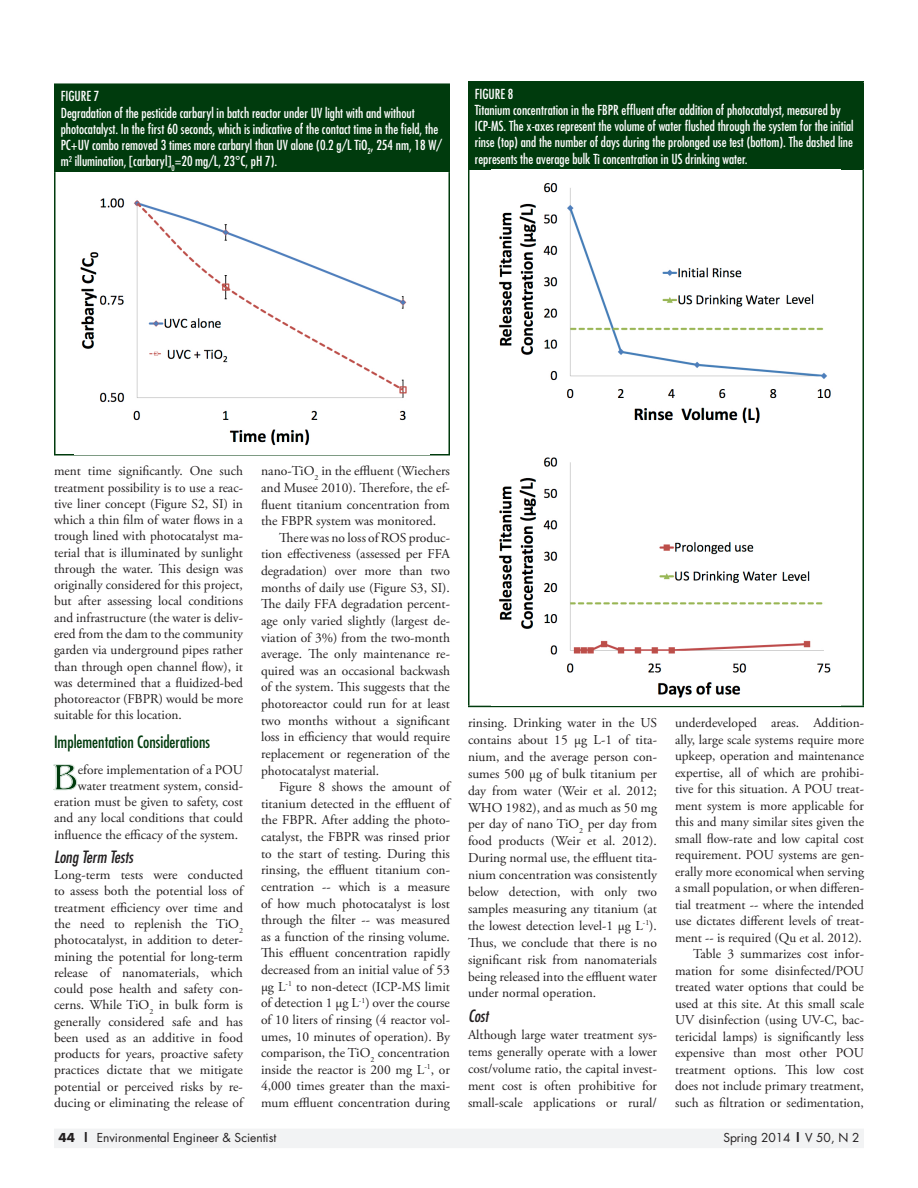
<style>
.page{position:relative;width:918px;height:1188px;background:#fff}
.page>*{position:absolute;margin:0;border:0;box-sizing:border-box;transform-origin:0 0}
.Dark_Green_-_Article{font:38.1px "Benguiat";color:#003b0d}
.Dark_Green_-_Article-2{font:condensed 16.5px "Futura";color:#003b0d}
.Global_-_Article_Sub{font:italic condensed 16.5px "Futura";color:#231f20}
.Global_-_Article_Tex{font:13.5px/16.6px "Adobe Garamond Pro";color:#231f20;text-align:justify}
.Global_-_Table_and_F{font:condensed 13.5px/16.2px "Futura";color:#fff}
.Dark_Green_-_Article-3{font:13.5px "Adobe Garamond Pro";color:#231f20}
.t1{font:12px "Futura";color:#231f20}
.s1{font-weight:700}
</style>
<div class="page">
<div style="left:54px;top:1129px;width:810px;height:19px;background:#f2f3f4"></div>
<svg style="left:53px;top:764px;width:24px;height:26px"></svg>
<div style="left:55px;top:84px;width:394px;height:88px;background:#003b0d"></div>
<hr style="left:54px;top:83px;width:396px;height:2px;background:#003b0d">
<hr style="left:54px;top:85px;width:2px;height:87px;background:#003b0d">
<hr style="left:448px;top:85px;width:2px;height:87px;background:#003b0d">
<hr style="left:54px;top:172px;width:2px;height:282px;background:#003b0d">
<hr style="left:448px;top:172px;width:2px;height:282px;background:#003b0d">
<hr style="left:54px;top:454px;width:396px;height:2px;background:#003b0d">
<img style="left:80px;top:198px;width:327px;height:248px">
<div style="left:469px;top:82px;width:394px;height:88px;background:#003b0d"></div>
<hr style="left:468px;top:81px;width:396px;height:1px;background:#003b0d">
<hr style="left:468px;top:82px;width:2px;height:88px;background:#003b0d">
<hr style="left:862px;top:82px;width:2px;height:88px;background:#003b0d">
<hr style="left:468px;top:170px;width:2px;height:536px;background:#003b0d">
<hr style="left:862px;top:170px;width:2px;height:536px;background:#003b0d">
<hr style="left:468px;top:706px;width:396px;height:1px;background:#003b0d">
<img style="left:499px;top:183px;width:332px;height:515px">
<p class="Global_-_Table_and_F" style="left:61px;top:88px;width:40px">FIGURE 7</p>
<p class="Global_-_Table_and_F" style="left:61px;top:104px;width:383px">Degradation of the pesticide carbaryl in batch reactor under UV light with and without photocatalyst. In the first 60 seconds, which is indicative of the contact time in the field, the PC+UV combo removed 3 times more carbaryl than UV alone (0.2 g/L TiO<sub>2</sub>, 254 nm, 18 W/ m<sup>2</sup> illumination, [carbaryl]<sub>0</sub>=20 mg/L, 23°C, pH 7).</p>
<p class="Global_-_Table_and_F" style="left:475px;top:85px;width:40px">FIGURE 8</p>
<p class="Global_-_Table_and_F" style="left:475px;top:102px;width:380px">Titanium concentration in the FBPR effluent after addition of photocatalyst, measured by ICP-MS. The x-axes represent the volume of water flushed through the system for the initial rinse (top) and the number of days during the prolonged use test (bottom). The dashed line represents the average bulk Ti concentration in US drinking water.</p>
<p class="Global_-_Article_Tex" style="left:54px;top:463px;width:191px;line-height:16.2px">ment time significantly. One such treatment possibility is to use a reac&shy;tive liner concept (Figure S2, SI) in which a thin film of water flows in a trough lined with photocatalyst ma&shy;terial that is illuminated by sunlight through the water. This design was originally considered for this project, but after assessing local conditions and infrastructure (the water is deliv&shy;ered from the dam to the community garden via underground pipes rather than through open channel flow), it was determined that a fluidized-bed photoreactor (FBPR) would be more suitable for this location.</p>
<p class="Dark_Green_-_Article-2" style="left:54px;top:732px;width:158px">Implementation Considerations</p>
<p class="Dark_Green_-_Article" style="left:53px;top:756px;width:27px">B</p>
<p class="Dark_Green_-_Article-3" style="left:78px;top:761px;width:167px">efore implementation of a POU</p>
<p class="Dark_Green_-_Article-3" style="left:78px;top:777px;width:167px">water treatment system, consid-</p>
<p class="Dark_Green_-_Article-3" style="left:54px;top:794px;width:191px">eration must be given to safety, cost</p>
<p class="Dark_Green_-_Article-3" style="left:54px;top:810px;width:191px">and any local conditions that could</p>
<p class="Dark_Green_-_Article-3" style="left:54px;top:826px;width:186px">influence the efficacy of the system.</p>
<p class="Global_-_Article_Sub" style="left:54px;top:846px;width:81px">Long Term Tests</p>
<p class="Global_-_Article_Tex" style="left:54px;top:867px;width:191px;line-height:16.2px">Long-term tests were conducted to assess both the potential loss of treatment efficiency over time and the need to replenish the TiO<sub>2 </sub>photocatalyst, in addition to deter&shy;mining the potential for long-term release of nanomaterials, which could pose health and safety con&shy;cerns. While TiO<sub>2</sub> in bulk form is generally considered safe and has been used as an additive in food products for years, proactive safety practices dictate that we mitigate potential or perceived risks by re&shy;ducing or eliminating the release of</p>
<p class="Global_-_Article_Tex" style="left:261px;top:463px;width:191px">nano-TiO<sub>2</sub> in the effluent (Wiechers and Musee 2010). Therefore, the ef&shy;fluent titanium concentration from the FBPR system was monitored.</p>
<p class="Global_-_Article_Tex" style="left:261px;top:530px;width:191px;text-indent:18px">There was no loss of ROS produc&shy;tion effectiveness (assessed per FFA degradation) over more than two months of daily use (Figure S3, SI).<br>The daily FFA degradation percent&shy;age only varied slightly (largest de&shy;viation of 3%) from the two-month average. The only maintenance re&shy;quired was an occasional backwash of the system. This suggests that the photoreactor could run for at least two months without a significant loss in efficiency that would require replacement or regeneration of the photocatalyst material.</p>
<p class="Global_-_Article_Tex" style="left:261px;top:779px;width:191px;text-indent:18px">Figure 8 shows the amount of titanium detected in the effluent of the FBPR. After adding the photo&shy;catalyst, the FBPR was rinsed prior to the start of testing. During this rinsing, the effluent titanium con&shy;centration -- which is a measure of how much photocatalyst is lost through the filter -- was measured as a function of the rinsing volume.<br>This effluent concentration rapidly decreased from an initial value of 53 µg L<sup>-1</sup> to non-detect (ICP-MS limit of detection 1 µg L<sup>-1</sup>) over the course of 10 liters of rinsing (4 reactor vol&shy;umes, 10 minutes of operation). By comparison, the TiO<sub>2</sub> concentration inside the reactor is 200 mg L<sup>-1</sup>, or 4,000 times greater than the maxi&shy;mum effluent concentration during</p>
<p class="Global_-_Article_Tex" style="left:468px;top:715px;width:191px">rinsing. Drinking water in the US contains about 15 µg L-1 of tita&shy;nium, and the average person con&shy;sumes 500 µg of bulk titanium per day from water (Weir et al. 2012; WHO 1982), and as much as 50 mg per day of nano TiO<sub>2</sub> per day from food products (Weir et al. 2012).<br>During normal use, the effluent tita&shy;nium concentration was consistently below detection, with only two samples measuring any titanium (at the lowest detection level-1 µg L<sup>-1</sup>).<br>Thus, we conclude that there is no significant risk from nanomaterials being released into the effluent water under normal operation.</p>
<p class="Global_-_Article_Sub" style="left:468px;top:1006px;width:22px">Cost</p>
<p class="Global_-_Article_Tex" style="left:468px;top:1027px;width:191px">Although large water treatment sys&shy;tems generally operate with a lower cost/volume ratio, the capital invest&shy;ment cost is often prohibitive for small-scale applications or rural/</p>
<p class="Global_-_Article_Tex" style="left:675px;top:715px;width:191px">underdeveloped areas. Addition&shy;ally, large scale systems require more upkeep, operation and maintenance expertise, all of which are prohibi&shy;tive for this situation. A POU treat&shy;ment system is more applicable for this and many similar sites given the small flow-rate and low capital cost requirement. POU systems are gen&shy;erally more economical when serving a small population, or when differen&shy;tial treatment -- where the intended use dictates different levels of treat&shy;ment -- is required (Qu et al. 2012).</p>
<p class="Global_-_Article_Tex" style="left:675px;top:946px;width:191px;text-indent:18px">Table 3 summarizes cost infor&shy;mation for some disinfected/POU treated water options that could be used at this site. At this small scale UV disinfection (using UV-C, bac&shy;tericidal lamps) is significantly less expensive than most other POU treatment options. This low cost does not include primary treatment, such as filtration or sedimentation,</p>
<p class="t1" style="left:58px;top:1129px;width:219px"><span class="s1">44 |</span> Environmental Engineer &amp; Scientist</p>
<p class="t1" style="left:723px;top:1129px;width:138px">Spring 2014 <span class="s1">|</span> V 50, N 2</p>
</div>
